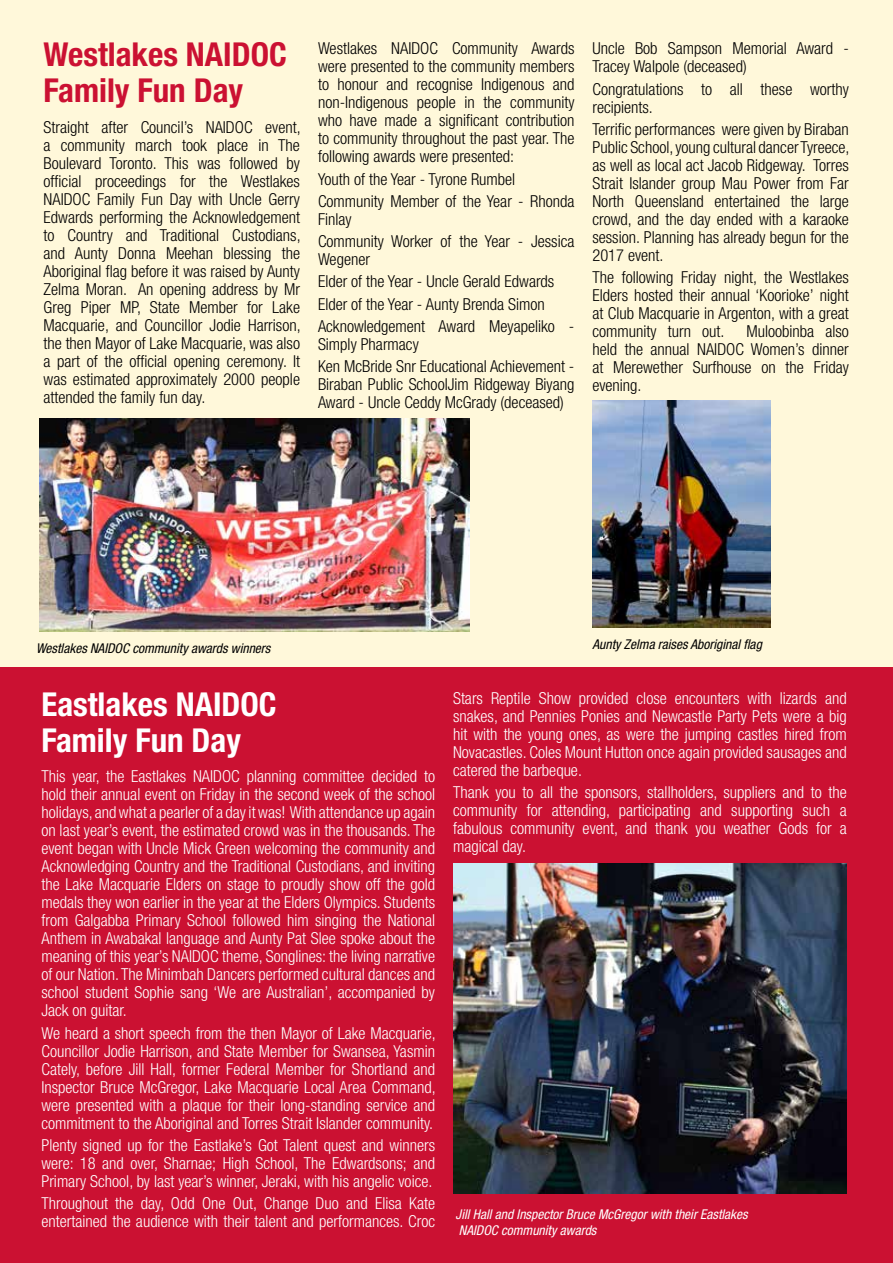
<style>
.page{position:relative;width:893px;height:1263px;background:#fff}
.page>*{position:absolute;margin:0;border:0;box-sizing:border-box;transform-origin:0 0}
.t1{font:700 condensed 33px/36px "Helvetica Neue LT Std";color:#cb1132}
.t2{font:700 condensed 33px/36px "Helvetica Neue LT Std";color:#fff}
.t3{font:300 condensed 16.5px/18px "Helvetica Neue LT Std";color:#fff;text-align:justify}
.t4{font:300 condensed 16.5px/18px "Helvetica Neue LT Std";color:#000}
.t5{font:italic condensed 13.5px/16.5px "Helvetica Neue LT Std";color:#fff}
.t6{font:italic condensed 13.5px "Helvetica Neue LT Std";color:#000}
</style>
<div class="page">
<div style="left:0;top:0;width:893px;height:677px;background:#fff8da"></div>
<img style="left:40px;top:418px;width:430px;height:213px">
<div style="left:0;top:668px;width:893px;height:595px;background:#cb1132"></div>
<img style="left:453px;top:863px;width:393px;height:331px">
<img style="left:592px;top:400px;width:179px;height:227px">
<h1 class="t1" style="left:44px;top:36px;width:245px">Westlakes NAIDOC<br>Family Fun Day</h1>
<p class="t4" style="left:44px;top:118px;width:259px;text-align:justify">Straight after Council’s NAIDOC event, a community march took place in The Boulevard Toronto. This was followed by official proceedings for the Westlakes NAIDOC Family Fun Day with Uncle Gerry Edwards performing the Acknowledgement to Country and Traditional Custodians, and Aunty Donna Meehan blessing the Aboriginal flag before it was raised by Aunty Zelma Moran. An opening address by Mr Greg Piper MP, State Member for Lake Macquarie, and Councillor Jodie Harrison, the then Mayor of Lake Macquarie, was also a part of the official opening ceremony. It was estimated approximately 2000 people attended the family fun day.</p>
<p class="t4" style="left:318px;top:39px;width:258px;text-align:justify">Westlakes NAIDOC Community Awards were presented to the community members to honour and recognise Indigenous and non-Indigenous people in the community who have made a significant contribution to community throughout the past year. The following awards were presented:</p>
<p class="t4" style="left:318px;top:168px;width:258px;line-height:22.2px">Youth of the Year - Tyrone Rumbel<br>Community Member of the Year - Rhonda</p>
<p class="t4" style="left:318px;top:208px;width:258px;line-height:22.2px">Finlay<br>Community Worker of the Year - Jessica</p>
<p class="t4" style="left:318px;top:248px;width:258px;line-height:22.2px">Wegener<br>Elder of the Year - Uncle Gerald Edwards<br>Elder of the Year - Aunty Brenda Simon<br>Acknowledgement Award Meyapeliko -</p>
<p class="t4" style="left:318px;top:333px;width:258px;line-height:22.2px">Simply Pharmacy<br>Ken McBride Snr Educational Achievement -</p>
<p class="t4" style="left:318px;top:375px;width:258px">Biraban Public SchoolJim Ridgeway Biyang<br>Award - Uncle Ceddy McGrady (deceased)</p>
<p class="t4" style="left:592px;top:39px;width:258px">Uncle Bob Sampson Memorial Award -<br>Tracey Walpole (deceased)</p>
<p class="t4" style="left:592px;top:80px;width:258px">Congratulations to all these worthy recipients.</p>
<p class="t4" style="left:592px;top:120px;width:259px;text-align:justify">Terrific performances were given by Biraban Public School, young cultural dancer Tyreece, as well as local act Jacob Ridgeway. Torres Strait Islander group Mau Power from Far North Queensland entertained the large crowd, and the day ended with a karaoke session. Planning has already begun for the 2017 event.</p>
<p class="t4" style="left:592px;top:268px;width:258px;text-align:justify">The following Friday night, the Westlakes Elders hosted their annual ‘Koorioke’ night at Club Macquarie in Argenton, with a great community turn out.</p>
<p class="t4" style="left:592px;top:322px;width:258px;text-align:justify;text-indent:154px">Muloobinba also held the annual NAIDOC Women’s dinner at Merewether Surfhouse on the Friday evening.</p>
<p class="t6" style="left:36px;top:640px;width:236px">Westlakes NAIDOC community awards winners</p>
<p class="t6" style="left:592px;top:636px;width:171px">Aunty Zelma raises Aboriginal flag</p>
<h1 class="t2" style="left:41px;top:685px;width:237px">Eastlakes NAIDOC<br>Family Fun Day</h1>
<p class="t3" style="left:41px;top:767px;width:395px">This year, the Eastlakes NAIDOC planning committee decided to hold their annual event on Friday in the second week of the school holidays, and what a pearler of a day it was! With attendance up again on last year’s event, the estimated crowd was in the thousands. The event began with Uncle Mick Green welcoming the community and Acknowledging Country and the Traditional Custodians, and inviting the Lake Macquarie Elders on stage to proudly show off the gold medals they won earlier in the year at the Elders Olympics. Students from Galgabba Primary School followed him singing the National Anthem in Awabakal language and Aunty Pat Slee spoke about the meaning of this year’s NAIDOC theme, Songlines: the living narrative of our Nation. The Minimbah Dancers performed cultural dances and school student Sophie sang ‘We are Australian’, accompanied by Jack on guitar.</p>
<p class="t3" style="left:41px;top:1024px;width:396px">We heard a short speech from the then Mayor of Lake Macquarie, Councillor Jodie Harrison, and State Member for Swansea, Yasmin Cately, before Jill Hall, former Federal Member for Shortland and Inspector Bruce McGregor, Lake Macquarie Local Area Command, were presented with a plaque for their long-standing service and commitment to the Aboriginal and Torres Strait Islander community.</p>
<p class="t3" style="left:41px;top:1136px;width:395px">Plenty signed up for the Eastlake’s Got Talent quest and winners were: 18 and over, Sharnae; High School, The Edwardsons; and Primary School, by last year’s winner, Jeraki, with his angelic voice.</p>
<p class="t3" style="left:41px;top:1194px;width:395px">Throughout the day, Odd One Out, Change Duo and Elisa Kate entertained the audience with their talent and performances. Croc</p>
<p class="t3" style="left:453px;top:689px;width:395px">Stars Reptile Show provided close encounters with lizards and snakes, and Pennies Ponies and Newcastle Party Pets were a big hit with the young ones, as were the jumping castles hired from Novacastles. Coles Mount Hutton once again provided sausages and catered the barbeque.</p>
<p class="t3" style="left:453px;top:783px;width:395px">Thank you to all the sponsors, stallholders, suppliers and to the community for attending, participating and supporting such a fabulous community event, and thank you weather Gods for a magical day.</p>
<p class="t5" style="left:456px;top:1206px;width:294px">Jill Hall and Inspector Bruce McGregor with their Eastlakes<br>NAIDOC community awards</p>
</div>
